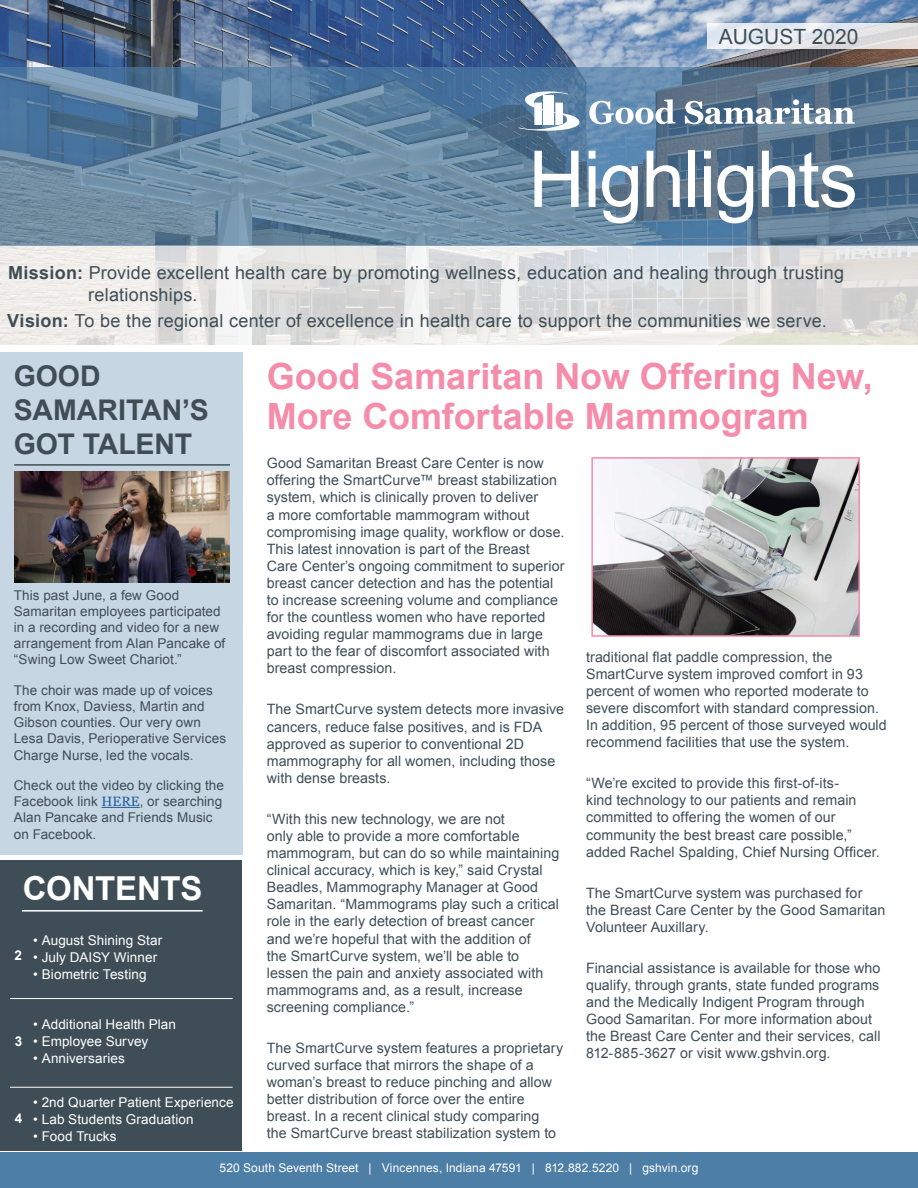
<style>
.page{position:relative;width:918px;height:1188px;background:#fff}
.page>*{position:absolute;margin:0;border:0;box-sizing:border-box;transform-origin:0 0}
.t1{font:78.45px "Arial";letter-spacing:-.02em;color:#fff}
.t2{font:700 36px/40.5px "Arial";color:#f48caa}
.t3{font:700 33px "Arial";letter-spacing:-.01em;color:#fff}
.t4{font:700 28.5px/34.2px "Arial";letter-spacing:-.005em;color:#3f4e56}
.t5{font:21px "Arial";color:#3f4e56}
.t6{font:18px/21.6px "Arial";letter-spacing:.015em;color:#3f4e56}
.t7{font:14.25px/17.1px "Arial";letter-spacing:.005em;color:#3f4e56}
.t8{font:13.5px/16.2px "Arial";letter-spacing:.005em;color:#3f4e56}
.t9{font:13.5px "Arial";letter-spacing:.005em;color:#fff}
.t10{font:700 13.5px "Arial";color:#fff}
.t11{font:12px "Arial";letter-spacing:.01em;color:#fff}
.s1{font-weight:700}
.s2{font-family:"Georgia";color:#215e9e}
</style>
<div class="page">
<img style="left:0;top:0;width:918px;height:68px">
<div style="left:0;top:1152px;width:918px;height:36px;background:#4d7ea6"></div>
<svg style="left:0;top:246px;width:918px;height:99px;background:#e2e2e1"></svg>
<svg style="left:0;top:68px;width:918px;height:178px;background:#60819c"></svg>
<svg style="left:589px;top:99px;width:87px;height:25px"></svg>
<svg style="left:685px;top:99px;width:170px;height:25px"></svg>
<svg style="left:518px;top:91px;width:62px;height:40px"></svg>
<div style="left:543px;top:96px;width:11px;height:29px;background:#fff"></div>
<svg style="left:707px;top:24px;width:211px;height:25px;background:#e3e5e9"></svg>
<div style="left:0;top:861px;width:242px;height:290px;background:#3f4e56"></div>
<hr style="left:22px;top:910px;width:181px;height:2px;background:#fff">
<div style="left:0;top:352px;width:243px;height:502px;background:#c6d6e2"></div>
<hr style="left:10px;top:998px;width:223px;height:1px;background:#fff">
<hr style="left:10px;top:1087px;width:223px;height:1px;background:#fff">
<hr style="left:102px;top:807px;width:38px;height:1px;background:#215e9e">
<hr style="left:14px;top:464px;width:216px;height:2px;background:#3f4e56">
<img style="left:594px;top:460px;width:263px;height:174px">
<div style="left:591px;top:457px;width:269px;height:180px;border:2px solid #f48caa"></div>
<img style="left:14px;top:472px;width:216px;height:111px">
<h3 class="t5" style="left:719px;top:22px;width:141px">AUGUST 2020</h3>
<h1 class="t1" style="left:528px;top:128px;width:331px">Highlights</h1>
<p class="t6" style="left:88px;top:262px;width:757px;text-indent:-80px"><span class="s1">Mission:</span> Provide excellent health care by promoting wellness, education and healing through trusting relationships.</p>
<p class="t6" style="left:7px;top:310px;width:821px"><span class="s1">Vision:</span> To be the regional center of excellence in health care to support the communities we serve.</p>
<h3 class="t4" style="left:14px;top:360px;width:197px">GOOD<br>SAMARITAN’S<br>GOT TALENT</h3>
<p class="t8" style="left:14px;top:587px;width:213px">This past June, a few Good<br>Samaritan employees participated in a recording and video for a new arrangement from Alan Pancake of “Swing Low Sweet Chariot.”</p>
<p class="t8" style="left:14px;top:682px;width:214px">The choir was made up of voices from Knox, Daviess, Martin and<br>Gibson counties. Our very own<br>Lesa Davis, Perioperative Services<br>Charge Nurse, led the vocals.</p>
<p class="t8" style="left:14px;top:777px;width:212px">Check out the video by clicking the<br>Facebook link <span class="s2">HERE</span>, or searching<br>Alan Pancake and Friends Music on Facebook.</p>
<h3 class="t3" style="left:23px;top:866px;width:181px">CONTENTS</h3>
<p class="t10" style="left:15px;top:946px;width:9px">2</p>
<p class="t10" style="left:15px;top:1033px;width:9px">3</p>
<p class="t9" style="left:33px;top:931px;width:130px">• August Shining Star</p>
<p class="t9" style="left:33px;top:948px;width:125px">• July DAISY Winner</p>
<p class="t9" style="left:33px;top:966px;width:115px">• Biometric Testing</p>
<p class="t9" style="left:33px;top:1016px;width:144px">• Additional Health Plan</p>
<p class="t9" style="left:33px;top:1033px;width:116px">• Employee Survey</p>
<p class="t9" style="left:33px;top:1050px;width:93px">• Anniversaries</p>
<p class="t10" style="left:15px;top:1109px;width:9px">4</p>
<p class="t9" style="left:33px;top:1093px;width:202px">• 2nd Quarter Patient Experience</p>
<p class="t9" style="left:33px;top:1110px;width:162px">• Lab Students Graduation</p>
<p class="t9" style="left:33px;top:1127px;width:85px">• Food Trucks</p>
<h2 class="t2" style="left:267px;top:357px;width:608px">Good Samaritan Now Offering New,<br>More Comfortable Mammogram</h2>
<p class="t7" style="left:267px;top:455px;width:299px">Good Samaritan Breast Care Center is now offering the SmartCurve™ breast stabilization system, which is clinically proven to deliver<br>a more comfortable mammogram without compromising image quality, workflow or dose.<br>This latest innovation is part of the Breast Care Center’s ongoing commitment to superior breast cancer detection and has the potential to increase screening volume and compliance for the countless women who have reported avoiding regular mammograms due in large part to the fear of discomfort associated with breast compression.</p>
<p class="t7" style="left:267px;top:701px;width:299px">The SmartCurve system detects more invasive cancers, reduce false positives, and is FDA approved as superior to conventional 2D mammography for all women, including those with dense breasts.</p>
<p class="t7" style="left:267px;top:810px;width:294px">“With this new technology, we are not<br>only able to provide a more comfortable mammogram, but can do so while maintaining clinical accuracy, which is key,” said Crystal Beadles, Mammography Manager at Good Samaritan. “Mammograms play such a critical role in the early detection of breast cancer and we’re hopeful that with the addition of<br>the SmartCurve system, we’ll be able to lessen the pain and anxiety associated with mammograms and, as a result, increase screening compliance.”</p>
<p class="t7" style="left:267px;top:1039px;width:298px">The SmartCurve system features a proprietary curved surface that mirrors the shape of a woman’s breast to reduce pinching and allow better distribution of force over the entire breast. In a recent clinical study comparing<br>the SmartCurve breast stabilization system to</p>
<p class="t7" style="left:586px;top:648px;width:302px">traditional flat paddle compression, the SmartCurve system improved comfort in 93 percent of women who reported moderate to severe discomfort with standard compression.<br>In addition, 95 percent of those surveyed would recommend facilities that use the system.</p>
<p class="t7" style="left:586px;top:775px;width:295px">“We’re excited to provide this first-of-its-<br>kind technology to our patients and remain committed to offering the women of our community the best breast care possible,” added Rachel Spalding, Chief Nursing Officer.</p>
<p class="t7" style="left:586px;top:884px;width:301px">The SmartCurve system was purchased for the Breast Care Center by the Good Samaritan<br>Volunteer Auxillary.</p>
<p class="t7" style="left:586px;top:959px;width:296px">Financial assistance is available for those who qualify, through grants, state funded programs and the Medically Indigent Program through Good Samaritan. For more information about the Breast Care Center and their services, call 812-885-3627 or visit www.gshvin.org.</p>
<p class="t11" style="left:220px;top:1160px;width:480px">520 South Seventh Street | Vincennes, Indiana 47591 | 812.882.5220 | gshvin.org</p>
</div>
